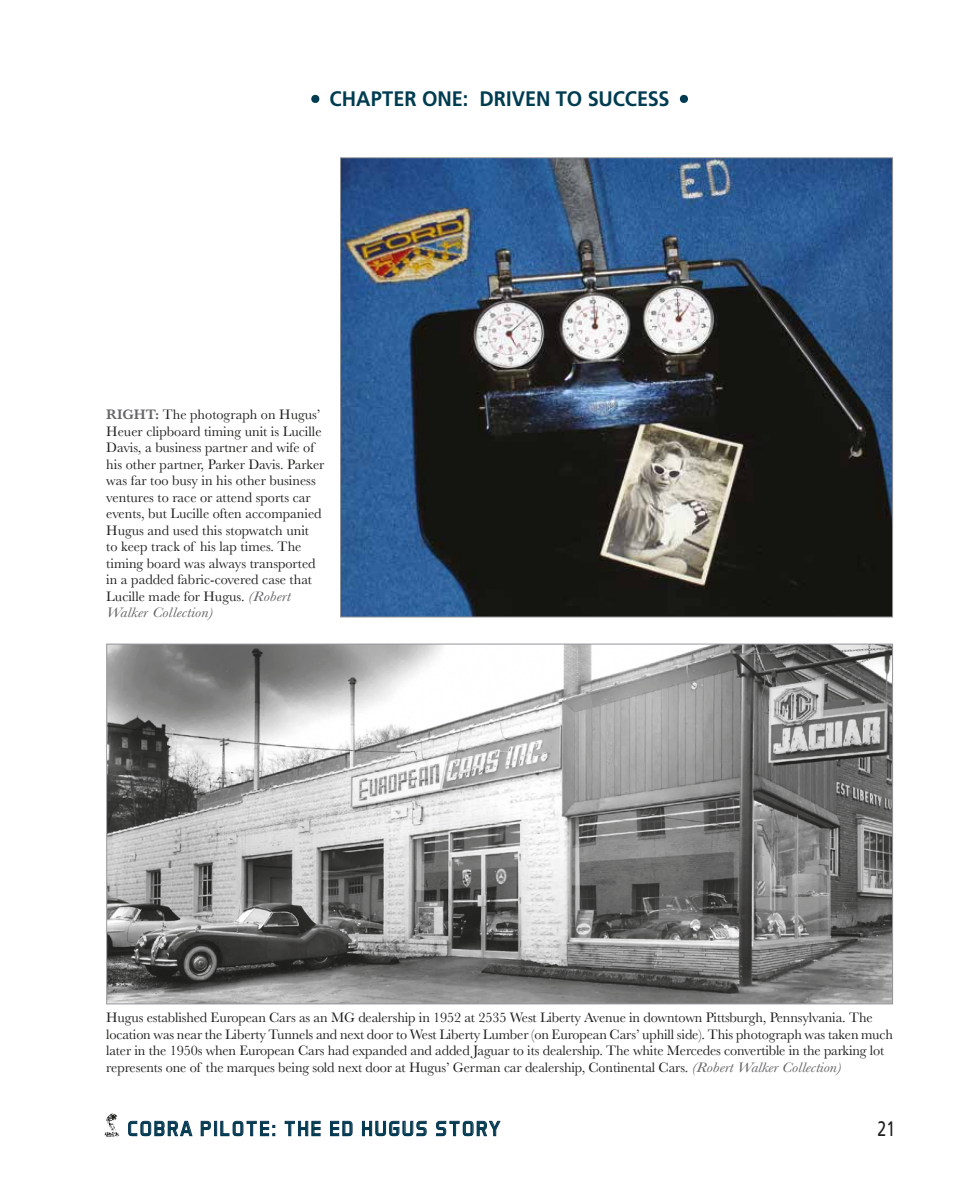
<style>
.page{position:relative;width:978px;height:1191px;background:#fff}
.page>*{position:absolute;margin:0;border:0;box-sizing:border-box;transform-origin:0 0}
.t1{font:700 52.5px "Frutiger";color:#003c51}
.t2{font:21px "Aero Matics Display";letter-spacing:.1em;color:#003c51}
.t3{font:700 21px "Frutiger";color:#003c51;scale:.95 1}
.t4{font:21px "Frutiger";color:#1d1d1b;scale:.75 1}
.t5{font:14.25px/16.5px "Baskerville";letter-spacing:-.01em;color:#1d1d1b}
.s1{font-weight:600;color:#646567}
.s2{font-style:italic;color:#646567}
</style>
<div class="page">
<svg style="left:128px;top:1120px;width:65px;height:16px"></svg>
<svg style="left:201px;top:1120px;width:10px;height:16px"></svg>
<div style="left:214px;top:1121px;width:3px;height:15px;border:1px solid #153556"></div>
<svg style="left:220px;top:1120px;width:55px;height:16px"></svg>
<svg style="left:285px;top:1120px;width:36px;height:16px"></svg>
<svg style="left:330px;top:1120px;width:23px;height:16px"></svg>
<svg style="left:362px;top:1120px;width:65px;height:16px"></svg>
<svg style="left:436px;top:1120px;width:65px;height:16px"></svg>
<img style="left:104px;top:1113px;width:16px;height:24px">
<svg style="left:106px;top:643px;width:787px;height:361px;background:#969695"></svg>
<img style="left:340px;top:157px;width:553px;height:461px">
<h1 class="t1" style="left:308px;top:65px;width:16px">·</h1>
<h2 class="t3" style="left:330px;top:87px;width:359px">CHAPTER ONE: DRIVEN TO SUCCESS</h2>
<h1 class="t1" style="left:677px;top:65px;width:16px">·</h1>
<p class="t5" style="left:106px;top:407px;width:220px"><span class="s1">RIGHT:</span> The photograph on Hugus’ Heuer clipboard timing unit is Lucille Davis, a business partner and wife of his other partner, Parker Davis. Parker was far too busy in his other business ventures to race or attend sports car events, but Lucille often accompanied Hugus and used this stopwatch unit<br>to keep track of his lap times. The timing board was always transported in a padded fabric-covered case that Lucille made for Hugus. <span class="s2">(Robert Walker Collection)</span></p>
<p class="t5" style="left:106px;top:1009px;width:788px">Hugus established European Cars as an MG dealership in 1952 at 2535 West Liberty Avenue in downtown Pittsburgh, Pennsylvania. The location was near the Liberty Tunnels and next door to West Liberty Lumber (on European Cars’ uphill side). This photograph was taken much later in the 1950s when European Cars had expanded and added Jaguar to its dealership. The white Mercedes convertible in the parking lot represents one of the marques being sold next door at Hugus’ German car dealership, Continental Cars. <span class="s2">(Robert Walker Collection)</span></p>
<h2 class="t2" style="left:128px;top:1116px;width:374px">COBRA PILOTE: THE ED HUGUS STORY</h2>
<h2 class="t4" style="left:878px;top:1116px;width:25px">21</h2>
</div>
